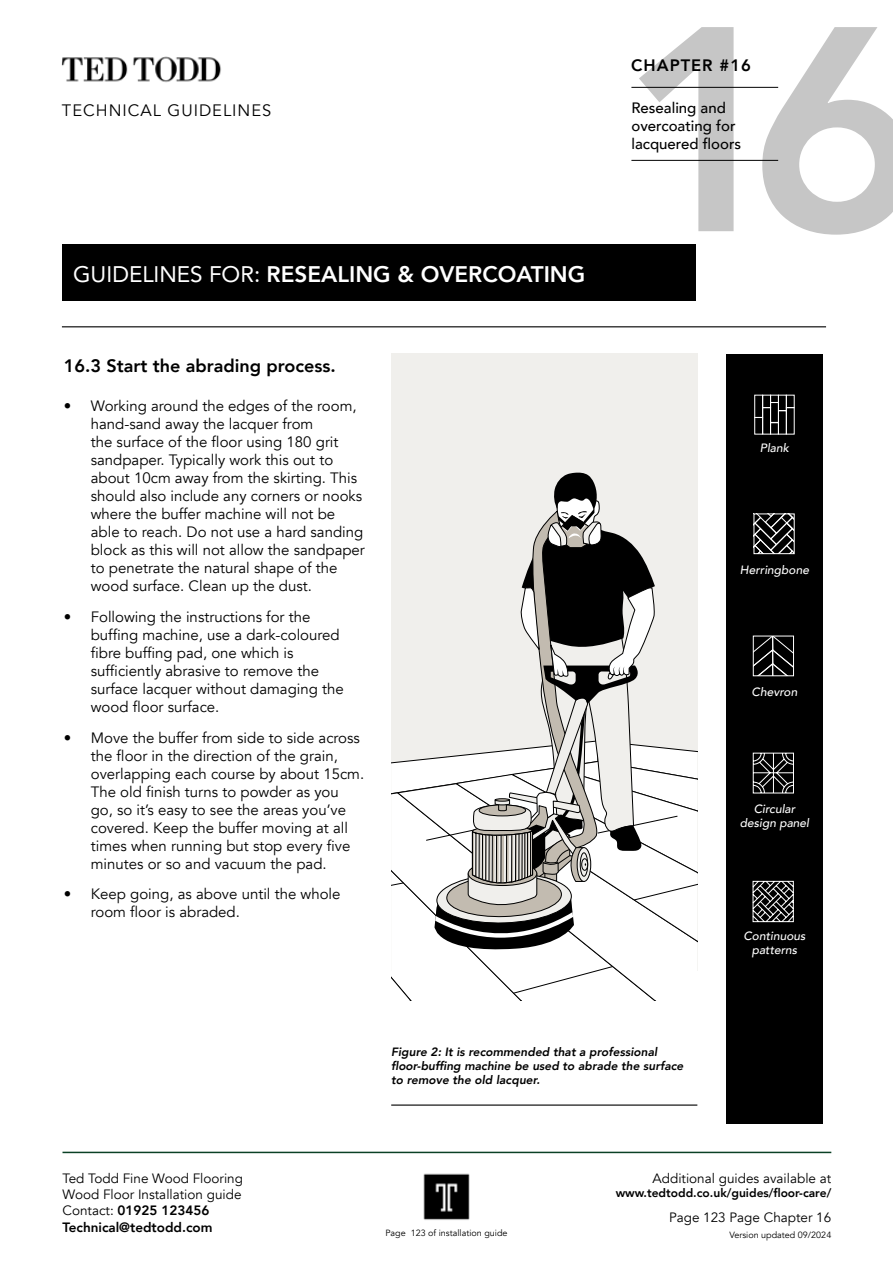
<style>
.page{position:relative;width:893px;height:1263px;background:#fff}
.page>*{position:absolute;margin:0;border:0;box-sizing:border-box;transform-origin:0 0}
.t1{font:800 22.5px "Avenir";color:#fff}
.t2{font:800 18px "Avenir";color:#000}
.t3{font:16.5px "Avenir";letter-spacing:.06em;color:#000}
.t4{font:800 16.5px "Avenir";letter-spacing:.06em;color:#000}
.t5{font:15px/18px "Avenir";color:#000}
.t6{font:500 15px/18px "Avenir";color:#000}
.t7{font:13.5px/16.2px "Avenir";color:#000}
.t8{font:italic 800 12px/14.4px "Avenir";color:#000}
.t9{font:italic 500 12px/14.4px "Avenir";color:#fff;text-align:center}
.t10{font:800 12px "Avenir";color:#000}
.t11{font:9px "Avenir";color:#000}
.s1{font-weight:400}
.s2{font-weight:800}
</style>
<div class="page">
<svg style="left:639px;top:27px;width:254px;height:208px"></svg>
<div style="left:726px;top:354px;width:97px;height:769px;background:#000"></div>
<hr style="left:63px;top:1152px;width:768px;height:1px;background:#0a4125">
<hr style="left:631px;top:87px;width:147px;height:1px;background:#000">
<hr style="left:631px;top:160px;width:147px;height:1px;background:#000">
<hr style="left:62px;top:326px;width:764px;height:1px;background:#000">
<svg style="left:752px;top:880px;width:42px;height:43px"></svg>
<svg style="left:756px;top:515px;width:37px;height:37px"></svg>
<div style="left:754px;top:513px;width:41px;height:41px;border:1px solid #fff"></div>
<svg style="left:755px;top:638px;width:37px;height:36px"></svg>
<div style="left:753px;top:636px;width:41px;height:40px;border:1px solid #fff"></div>
<svg style="left:752px;top:752px;width:42px;height:42px"></svg>
<div style="left:770px;top:402px;width:9px;height:21px;border:1px solid #fff"></div>
<div style="left:754px;top:417px;width:9px;height:17px;border:1px solid #fff"></div>
<div style="left:770px;top:395px;width:9px;height:8px;border:1px solid #fff"></div>
<div style="left:754px;top:395px;width:9px;height:23px;border:1px solid #fff"></div>
<div style="left:778px;top:410px;width:9px;height:24px;border:1px solid #fff"></div>
<div style="left:770px;top:422px;width:9px;height:12px;border:1px solid #fff"></div>
<div style="left:786px;top:395px;width:9px;height:13px;border:1px solid #fff"></div>
<div style="left:762px;top:395px;width:9px;height:13px;border:1px solid #fff"></div>
<img style="left:423px;top:1173px;width:47px;height:47px">
<div style="left:62px;top:244px;width:633px;height:57px;background:#000"></div>
<img style="left:62px;top:56px;width:159px;height:27px">
<div style="left:391px;top:354px;width:306px;height:617px;background:#f0efec"></div>
<svg style="left:391px;top:472px;width:306px;height:528px"></svg>
<hr style="left:391px;top:1104px;width:306px;height:2px;background:#000">
<p class="t3" style="left:62px;top:100px;width:211px">TECHNICAL GUIDELINES</p>
<h1 class="t1" style="left:73px;top:257px;width:514px"><span class="s1">GUIDELINES FOR:</span> RESEALING &amp; OVERCOATING</h1>
<p class="t2" style="left:64px;top:351px;width:273px">16.3 Start the abrading process.</p>
<p class="t5" style="left:91px;top:397px;width:276px;text-indent:-27px">• Working around the edges of the room, hand-sand away the lacquer from<br>the surface of the floor using 180 grit sandpaper. Typically work this out to about 10cm away from the skirting. This should also include any corners or nooks where the buffer machine will not be able to reach. Do not use a hard sanding block as this will not allow the sandpaper to penetrate the natural shape of the wood surface. Clean up the dust.</p>
<p class="t5" style="left:91px;top:608px;width:255px;text-indent:-27px">• Following the instructions for the buffing machine, use a dark-coloured fibre buffing pad, one which is sufficiently abrasive to remove the surface lacquer without damaging the wood floor surface.</p>
<p class="t5" style="left:91px;top:729px;width:275px;text-indent:-27px">• Move the buffer from side to side across the floor in the direction of the grain, overlapping each course by about 15cm.<br>The old finish turns to powder as you go, so it’s easy to see the areas you’ve covered. Keep the buffer moving at all times when running but stop every five minutes or so and vacuum the pad.</p>
<p class="t5" style="left:91px;top:885px;width:251px;text-indent:-27px">• Keep going, as above until the whole room floor is abraded.</p>
<p class="t4" style="left:631px;top:52px;width:121px">CHAPTER #16</p>
<p class="t6" style="left:631px;top:98px;width:111px">Resealing and overcoating for lacquered floors</p>
<p class="t9" style="left:760px;top:441px;width:31px">Plank</p>
<p class="t9" style="left:740px;top:562px;width:71px">Herringbone</p>
<p class="t9" style="left:751px;top:685px;width:47px">Chevron</p>
<p class="t9" style="left:740px;top:801px;width:71px">Circular design panel</p>
<p class="t9" style="left:743px;top:928px;width:64px">Continuous patterns</p>
<p class="t8" style="left:391px;top:1044px;width:294px">Figure 2: It is recommended that a professional floor-buffing machine be used to abrade the surface to remove the old lacquer.</p>
<p class="t7" style="left:63px;top:1170px;width:182px">Ted Todd Fine Wood Flooring<br>Wood Floor Installation guide<br>Contact: <span class="s2">01925 123456<br>Technical@tedtodd.com</span></p>
<p class="t7" style="left:653px;top:1170px;width:180px">Additional guides available at</p>
<p class="t10" style="left:616px;top:1184px;width:217px">www.tedtodd.co.uk/guides/floor-care/</p>
<p class="t7" style="left:669px;top:1209px;width:164px">Page 123 Page Chapter 16</p>
<p class="t11" style="left:729px;top:1230px;width:103px">Version updated 09/2024</p>
<p class="t11" style="left:385px;top:1227px;width:124px">Page 123 of installation guide</p>
</div>
